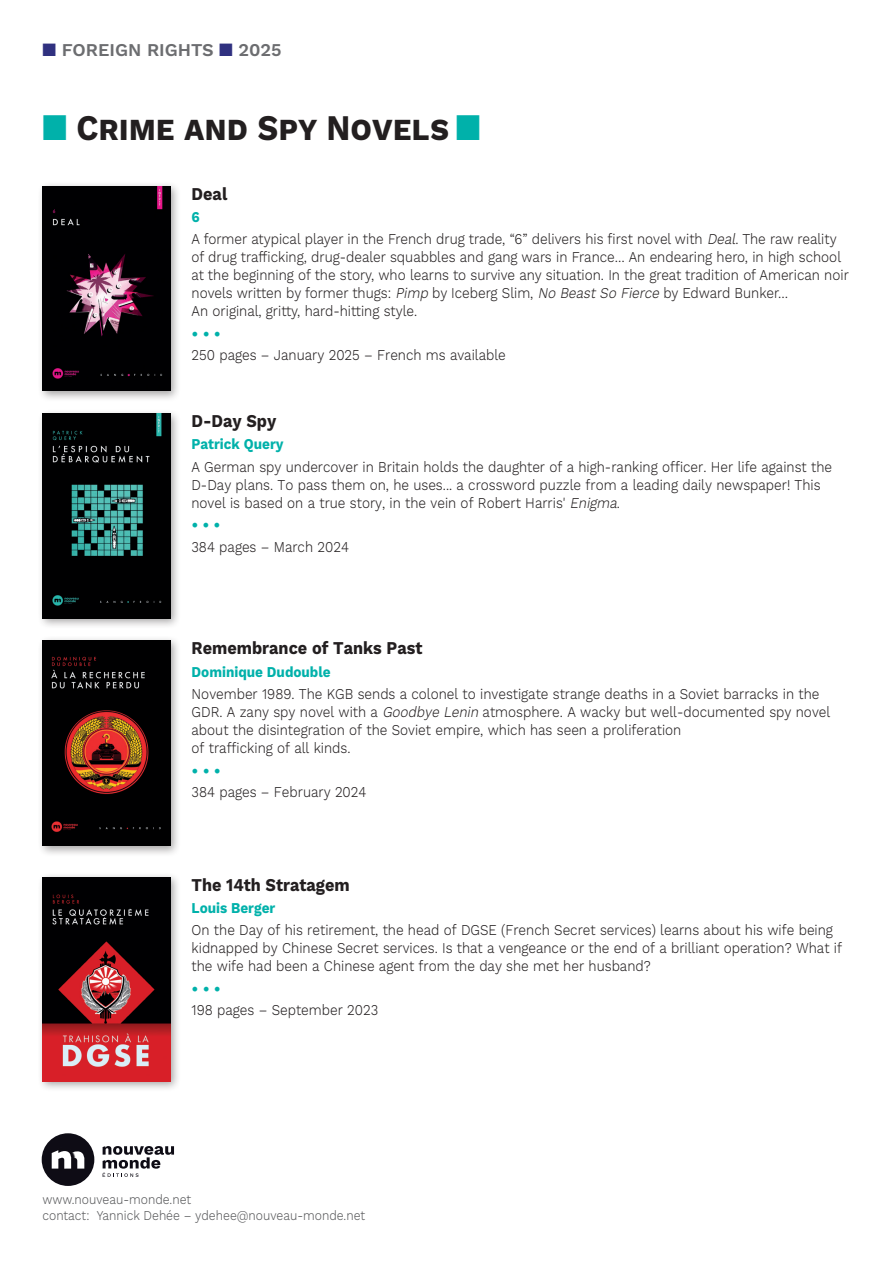
<style>
.page{position:relative;width:893px;height:1263px;background:#fff}
.page>*{position:absolute;margin:0;border:0;box-sizing:border-box;transform-origin:0 0}
.t1{font:700 36px "Work Sans";color:#231f20;scale:.9 1}
.t2{font:700 18px "Work Sans";color:#231f20;scale:.9 1}
.t3{font:600 18px "Work Sans";color:#6c6d70}
.t4{font:18px "Minion Pro";color:#00b1aa}
.t5{font:300 15px/18px "Work Sans";color:#231f20;scale:.9 1}
.t6{font:700 15px "Work Sans";color:#00b1aa;scale:.9 1}
.t7{font:300 13.5px/16.2px "Work Sans";color:#57585a;scale:.9 1}
.s1{color:#303180}
.s2{color:#00b1aa}
.s3{font-weight:700;color:#00b1aa}
.s4{font-style:italic}
</style>
<div class="page">
<div style="left:42px;top:1133px;width:52px;height:53px;background:#0e0c15;border-radius:50%"></div>
<img style="left:47px;top:1142px;width:33px;height:27px">
<svg style="left:52px;top:1150px;width:33px;height:18px"></svg>
<svg style="left:103px;top:1146px;width:71px;height:31px"></svg>
<div style="left:37px;top:872px;width:144px;height:220px;background:#231f20;opacity:.4"></div>
<img style="left:43px;top:878px;width:127px;height:203px">
<div style="left:37px;top:635px;width:144px;height:222px;background:#231f20;opacity:.4"></div>
<img style="left:43px;top:641px;width:127px;height:205px">
<div style="left:37px;top:181px;width:145px;height:221px;background:#231f20;opacity:.4"></div>
<img style="left:43px;top:186px;width:127px;height:205px">
<div style="left:37px;top:408px;width:144px;height:221px;background:#231f20;opacity:.4"></div>
<img style="left:43px;top:414px;width:127px;height:204px">
<p class="t3" style="left:43px;top:40px;width:241px"><span class="s1">■</span> FOREIGN RIGHTS <span class="s1">■</span> 2025</p>
<h1 class="t1" style="left:43px;top:107px;width:488px"><span class="s2">■</span> Crime and Spy Novels <span class="s2">■</span></h1>
<p class="t2" style="left:192px;top:183px;width:41px">Deal</p>
<p class="t5" style="left:192px;top:206px;width:718px;line-height:22.2px"><span class="s3">6<br></span>A former atypical player in the French drug trade, “6” delivers his first novel with <span class="s4">Deal</span>. The raw reality</p>
<p class="t5" style="left:192px;top:249px;width:732px">of drug trafficking, drug-dealer squabbles and gang wars in France… An endearing hero, in high school at the beginning of the story, who learns to survive any situation. In the great tradition of American noir novels written by former thugs: <span class="s4">Pimp</span> by Iceberg Slim, <span class="s4">No Beast So Fierce</span> by Edward Bunker…<br>An original, gritty, hard-hitting style.</p>
<p class="t4" style="left:192px;top:320px;width:31px">• • •</p>
<p class="t5" style="left:192px;top:347px;width:351px">250 pages – January 2025 – French ms available</p>
<p class="t2" style="left:191px;top:411px;width:96px">D-Day Spy</p>
<p class="t6" style="left:191px;top:436px;width:104px">Patrick Query</p>
<p class="t5" style="left:191px;top:458px;width:713px">A German spy undercover in Britain holds the daughter of a high-ranking officer. Her life against the<br>D-Day plans. To pass them on, he uses... a crossword puzzle from a leading daily newspaper! This novel is based on a true story, in the vein of Robert Harris' <span class="s4">Enigma</span>.</p>
<p class="t4" style="left:191px;top:511px;width:31px">• • •</p>
<p class="t5" style="left:191px;top:538px;width:177px">384 pages – March 2024</p>
<p class="t2" style="left:192px;top:638px;width:258px">Remembrance of Tanks Past</p>
<p class="t6" style="left:192px;top:663px;width:156px">Dominique Dudouble</p>
<p class="t5" style="left:192px;top:685px;width:711px">November 1989. The KGB sends a colonel to investigate strange deaths in a Soviet barracks in the GDR. A zany spy novel with a <span class="s4">Goodbye Lenin</span> atmosphere. A wacky but well-documented spy novel about the disintegration of the Soviet empire, which has seen a proliferation<br>of trafficking of all kinds.</p>
<p class="t4" style="left:192px;top:757px;width:31px">• • •</p>
<p class="t5" style="left:192px;top:783px;width:196px">384 pages – February 2024</p>
<p class="t2" style="left:192px;top:874px;width:177px">The 14th Stratagem</p>
<p class="t6" style="left:192px;top:899px;width:95px">Louis Berger</p>
<p class="t5" style="left:192px;top:921px;width:724px">On the Day of his retirement, the head of DGSE (French Secret services) learns about his wife being kidnapped by Chinese Secret services. Is that a vengeance or the end of a brilliant operation? What if the wife had been a Chinese agent from the day she met her husband?</p>
<p class="t4" style="left:192px;top:975px;width:31px">• • •</p>
<p class="t5" style="left:192px;top:1001px;width:209px">198 pages – September 2023</p>
<p class="t7" style="left:43px;top:1192px;width:360px">www.nouveau-monde.net<br>contact: Yannick Dehée – ydehee@nouveau-monde.net</p>
</div>
